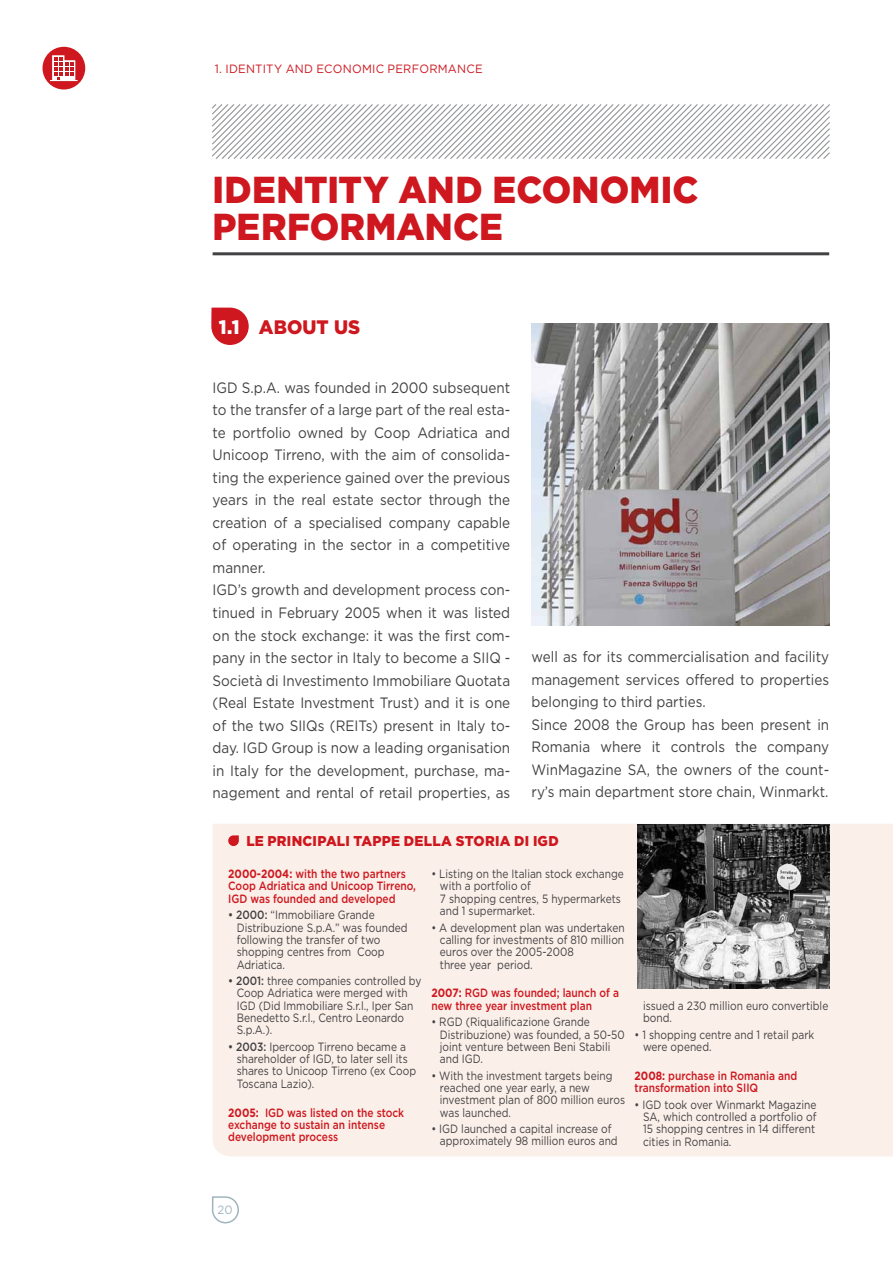
<style>
.page{position:relative;width:893px;height:1263px;background:#fff}
.page>*{position:absolute;margin:0;border:0;box-sizing:border-box;transform-origin:0 0}
.t1{font:900 37.5px/37.5px "Gotham HTF";letter-spacing:.005em;color:#ce171e;scale:.95 1}
.t2{font:900 19.5px "Gotham HTF";letter-spacing:.005em;color:#ce171e;scale:.95 1}
.t3{font:15px/22.5px "Gotham HTF";color:#414042;scale:.9 1}
.t4{font:900 14.25px "Gotham HTF";letter-spacing:.015em;color:#ce171e;scale:.95 1}
.t5{font:12px/12.3px "Gotham HTF";color:#414042;scale:.85 1}
.t6{font:500 12px/12.3px "Gotham HTF";color:#ce171e;scale:.85 1}
.t7{font:12px "Gotham HTF";letter-spacing:.025em;color:#ce171e;scale:.95 1}
.t8{font:12px "Gotham HTF";color:#a0b4be;scale:.95 1}
.s1{color:#fff}
.s2{font-weight:700}
.s3{font-weight:500}
</style>
<div class="page">
<div style="left:43px;top:47px;width:42px;height:42px;background:#ce171e;border-radius:50%"></div>
<svg style="left:211px;top:1196px;width:28px;height:28px"></svg>
<svg style="left:50px;top:55px;width:28px;height:26px"></svg>
<div style="left:213px;top:824px;width:680px;height:332px;background:#fbefe9"></div>
<svg style="left:228px;top:835px;width:11px;height:11px"></svg>
<img style="left:637px;top:825px;width:192px;height:163px">
<hr style="left:213px;top:252px;width:616px;height:3px;background:#414042">
<svg style="left:212px;top:104px;width:618px;height:55px"></svg>
<svg style="left:211px;top:308px;width:38px;height:37px"></svg>
<img style="left:531px;top:324px;width:298px;height:301px">
<p class="t7" style="left:215px;top:62px;width:284px">1. IDENTITY AND ECONOMIC PERFORMANCE</p>
<h1 class="t1" style="left:213px;top:170px;width:513px">IDENTITY AND ECONOMIC<br>PERFORMANCE</h1>
<h2 class="t2" style="left:219px;top:316px;width:150px"><span class="s1">1.1</span> ABOUT US</h2>
<p class="t3" style="left:213px;top:376px;width:332px">IGD S.p.A. was founded in 2000 subsequent to the transfer of a large part of the real esta&shy;te portfolio owned by Coop Adriatica and Unicoop Tirreno, with the aim of consolida&shy;ting the experience gained over the previous years in the real estate sector through the creation of a specialised company capable of operating in the sector in a competitive manner.<br>IGD’s growth and development process con&shy;tinued in February 2005 when it was listed on the stock exchange: it was the first com&shy;pany in the sector in Italy to become a SIIQ - Società di Investimento Immobiliare Quotata (Real Estate Investment Trust) and it is one of the two SIIQs (REITs) present in Italy to&shy;day. IGD Group is now a leading organisation in Italy for the development, purchase, ma&shy;nagement and rental of retail properties, as</p>
<p class="t3" style="left:531px;top:645px;width:332px">well as for its commercialisation and facility management services offered to properties belonging to third parties.<br>Since 2008 the Group has been present in Romania where it controls the company WinMagazine SA, the owners of the count&shy;ry’s main department store chain, Winmarkt.</p>
<p class="t4" style="left:246px;top:833px;width:330px">lE PRINCIPALI TAPPE DELLA STORIA DI IGD</p>
<p class="t6" style="left:228px;top:867px;width:222px"><span class="s2">2000-2004:</span> with the two partners<br>Coop Adriatica and Unicoop Tirreno,<br>IGD was founded and developed</p>
<p class="t5" style="left:237px;top:909px;width:203px;text-indent:-9px"><span class="s3">• 2000:</span> “Immobiliare Grande<br>Distribuzione S.p.A.” was founded following the transfer of two shopping centres from Coop<br>Adriatica.</p>
<p class="t5" style="left:237px;top:974px;width:219px;text-indent:-9px"><span class="s3">• 2001:</span> three companies controlled by<br>Coop Adriatica were merged with<br>IGD (Did Immobiliare S.r.l., Iper San<br>Benedetto S.r.l., Centro Leonardo<br>S.p.A.).</p>
<p class="t5" style="left:237px;top:1040px;width:213px;text-indent:-9px"><span class="s3">• 2003:</span> Ipercoop Tirreno became a shareholder of IGD, to later sell its shares to Unicoop Tirreno (ex Coop<br>Toscana Lazio).</p>
<p class="t6" style="left:228px;top:1106px;width:209px"><span class="s2">2005:</span> IGD was listed on the stock exchange to sustain an intense development process</p>
<p class="t5" style="left:440px;top:867px;width:218px;text-indent:-9px">• Listing on the Italian stock exchange with a portfolio of<br>7 shopping centres, 5 hypermarkets and 1 supermarket.</p>
<p class="t5" style="left:440px;top:921px;width:219px;text-indent:-9px">• A development plan was undertaken calling for investments of 810 million euros over the 2005-2008<br>three year period.</p>
<p class="t6" style="left:431px;top:987px;width:222px"><span class="s2">2007:</span> RGD was founded; launch of a new three year investment plan</p>
<p class="t5" style="left:440px;top:1016px;width:219px;text-indent:-9px">• RGD (Riqualificazione Grande<br>Distribuzione) was founded, a 50-50 joint venture between Beni Stabili and IGD.</p>
<p class="t5" style="left:440px;top:1069px;width:219px;text-indent:-9px">• With the investment targets being reached one year early, a new investment plan of 800 million euros was launched.</p>
<p class="t5" style="left:440px;top:1122px;width:211px;text-indent:-9px">• IGD launched a capital increase of approximately 98 million euros and</p>
<p class="t5" style="left:643px;top:999px;width:220px">issued a 230 million euro convertible bond.</p>
<p class="t5" style="left:643px;top:1028px;width:203px;text-indent:-9px">• 1 shopping centre and 1 retail park were opened.</p>
<p class="t6" style="left:634px;top:1069px;width:193px"><span class="s2">2008:</span> purchase in Romania and transformation into SIIQ</p>
<p class="t5" style="left:643px;top:1098px;width:206px;text-align:justify;text-indent:-9px">• IGD took over Winmarkt Magazine SA, which controlled a portfolio of 15 shopping centres in 14 different cities in Romania.</p>
<p class="t8" style="left:218px;top:1203px;width:17px">20</p>
</div>
